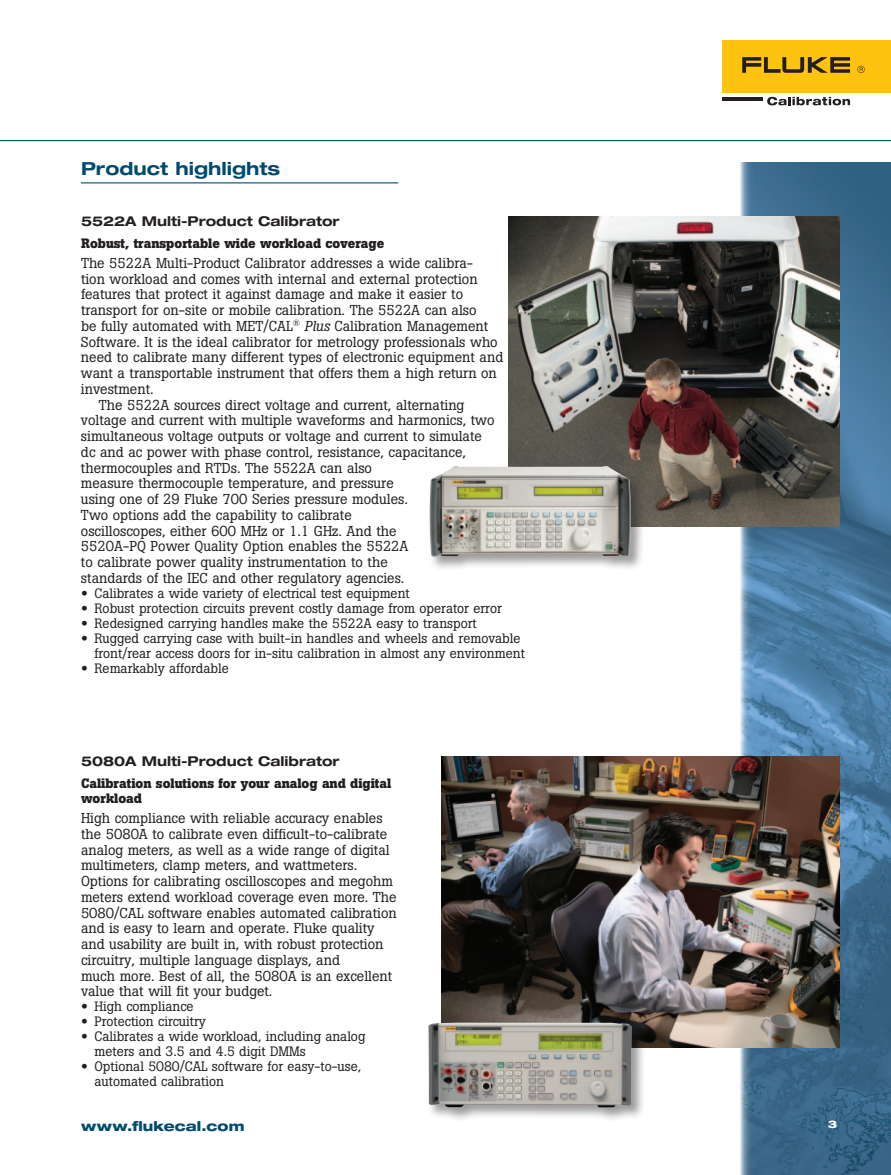
<style>
.page{position:relative;width:891px;height:1175px;background:#fff}
.page>*{position:absolute;margin:0;border:0;box-sizing:border-box;transform-origin:0 0}
.t1{font:700 expanded 18px "Helvetica Neue LT Std";color:#014b6f}
.t2{font:14.25px/15.8px "Boton Pro";color:#231f20}
.t3{font:13.5px/15px "Boton Pro";color:#231f20}
.t4{font:700 13.5px/15px "Boton Pro";color:#231f20}
.t5{font:700 expanded 13.5px "Helvetica Neue LT Std";color:#231f20}
.t6{font:800 expanded 13.5px "Helvetica Neue LT Std";letter-spacing:.01em;color:#014b6f}
.t7{font:800 expanded 10.5px "Helvetica Neue LT Std";color:#fff}
.s1{font-style:italic}
.s2{font-family:"Helvetica Neue LT Std";font-weight:700;font-stretch:expanded}
</style>
<div class="page">
<img style="left:741px;top:162px;width:150px;height:1012px">
<div style="left:722px;top:40px;width:169px;height:53px;background:#fec210"></div>
<svg style="left:742px;top:57px;width:108px;height:16px"></svg>
<svg style="left:857px;top:66px;width:8px;height:7px"></svg>
<hr style="left:722px;top:97px;width:41px;height:4px;background:#231f20">
<svg style="left:767px;top:97px;width:83px;height:8px"></svg>
<hr style="left:0;top:140px;width:891px;height:1px;background:#014b6f">
<hr style="left:81px;top:182px;width:317px;height:1px;background:#014b6f">
<img style="left:508px;top:216px;width:331px;height:311px">
<div style="left:428px;top:464px;width:218px;height:107px;background:#231f20;opacity:.45"></div>
<img style="left:430px;top:466px;width:201px;height:91px">
<img style="left:442px;top:756px;width:397px;height:291px">
<div style="left:427px;top:1020px;width:219px;height:101px;background:#231f20;opacity:.45"></div>
<img style="left:428px;top:1022px;width:204px;height:85px">
<p class="t1" style="left:81px;top:157px;width:201px">Product highlights</p>
<p class="t5" style="left:81px;top:212px;width:260px">5522A Multi-Product Calibrator</p>
<p class="t4" style="left:81px;top:235px;width:305px">Robust, transportable wide workload coverage</p>
<p class="t2" style="left:81px;top:255px;width:394px">The 5522A Multi-Product Calibrator addresses a wide calibra-</p>
<p class="t2" style="left:81px;top:271px;width:398px">tion workload and comes with internal and external protection</p>
<p class="t2" style="left:81px;top:286px;width:384px">features that protect it against damage and make it easier to</p>
<p class="t2" style="left:81px;top:302px;width:397px">transport for on-site or mobile calibration. The 5522A can also</p>
<p class="t2" style="left:81px;top:318px;width:409px">be fully automated with MET/CAL<sup>®</sup> <span class="s1">Plus</span> Calibration Management</p>
<p class="t2" style="left:81px;top:334px;width:418px">Software. It is the ideal calibrator for metrology professionals who</p>
<p class="t2" style="left:81px;top:349px;width:424px">need to calibrate many different types of electronic equipment and</p>
<p class="t2" style="left:81px;top:365px;width:417px">want a transportable instrument that offers them a high return on</p>
<p class="t2" style="left:81px;top:381px;width:74px">investment.</p>
<p class="t2" style="left:99px;top:397px;width:367px">The 5522A sources direct voltage and current, alternating</p>
<p class="t2" style="left:81px;top:412px;width:415px">voltage and current with multiple waveforms and harmonics, two</p>
<p class="t2" style="left:81px;top:428px;width:402px">simultaneous voltage outputs or voltage and current to simulate</p>
<p class="t2" style="left:81px;top:444px;width:387px">dc and ac power with phase control, resistance, capacitance,</p>
<p class="t2" style="left:81px;top:460px;width:292px">thermocouples and RTDs. The 5522A can also</p>
<p class="t2" style="left:81px;top:475px;width:314px">measure thermocouple temperature, and pressure</p>
<p class="t2" style="left:81px;top:491px;width:328px">using one of 29 Fluke 700 Series pressure modules.</p>
<p class="t2" style="left:81px;top:507px;width:272px">Two options add the capability to calibrate</p>
<p class="t2" style="left:81px;top:523px;width:317px">oscilloscopes, either 600 MHz or 1.1 GHz. And the</p>
<p class="t2" style="left:81px;top:538px;width:329px">5520A-PQ Power Quality Option enables the 5522A</p>
<p class="t2" style="left:81px;top:554px;width:308px">to calibrate power quality instrumentation to the</p>
<p class="t2" style="left:81px;top:570px;width:325px">standards of the IEC and other regulatory agencies.</p>
<p class="t3" style="left:81px;top:586px;width:330px"><span class="s2">•</span> Calibrates a wide variety of electrical test equipment</p>
<p class="t3" style="left:81px;top:601px;width:422px"><span class="s2">•</span> Robust protection circuits prevent costly damage from operator error</p>
<p class="t3" style="left:81px;top:616px;width:397px"><span class="s2">•</span> Redesigned carrying handles make the 5522A easy to transport</p>
<p class="t3" style="left:94px;top:631px;width:432px;text-indent:-14px"><span class="s2">•</span> Rugged carrying case with built-in handles and wheels and removable front/rear access doors for in-situ calibration in almost any environment</p>
<p class="t3" style="left:81px;top:661px;width:149px"><span class="s2">•</span> Remarkably affordable</p>
<p class="t5" style="left:81px;top:752px;width:260px">5080A Multi-Product Calibrator</p>
<p class="t4" style="left:81px;top:775px;width:312px">Calibration solutions for your analog and digital workload</p>
<p class="t2" style="left:81px;top:810px;width:317px">High compliance with reliable accuracy enables the 5080A to calibrate even difficult-to-calibrate analog meters, as well as a wide range of digital multimeters, clamp meters, and wattmeters.<br>Options for calibrating oscilloscopes and megohm meters extend workload coverage even more. The 5080/CAL software enables automated calibration and is easy to learn and operate. Fluke quality and usability are built in, with robust protection circuitry, multiple language displays, and<br>much more. Best of all, the 5080A is an excellent value that will fit your budget.</p>
<p class="t3" style="left:81px;top:999px;width:114px"><span class="s2">•</span> High compliance</p>
<p class="t3" style="left:81px;top:1014px;width:127px"><span class="s2">•</span> Protection circuitry</p>
<p class="t3" style="left:94px;top:1029px;width:272px;text-indent:-14px"><span class="s2">•</span> Calibrates a wide workload, including analog meters and 3.5 and 4.5 digit DMMs</p>
<p class="t3" style="left:94px;top:1059px;width:268px;text-indent:-14px"><span class="s2">•</span> Optional 5080/CAL software for easy-to-use, automated calibration</p>
<p class="t6" style="left:81px;top:1117px;width:165px">www.flukecal.com</p>
<p class="t7" style="left:828px;top:1118px;width:11px">3</p>
</div>
